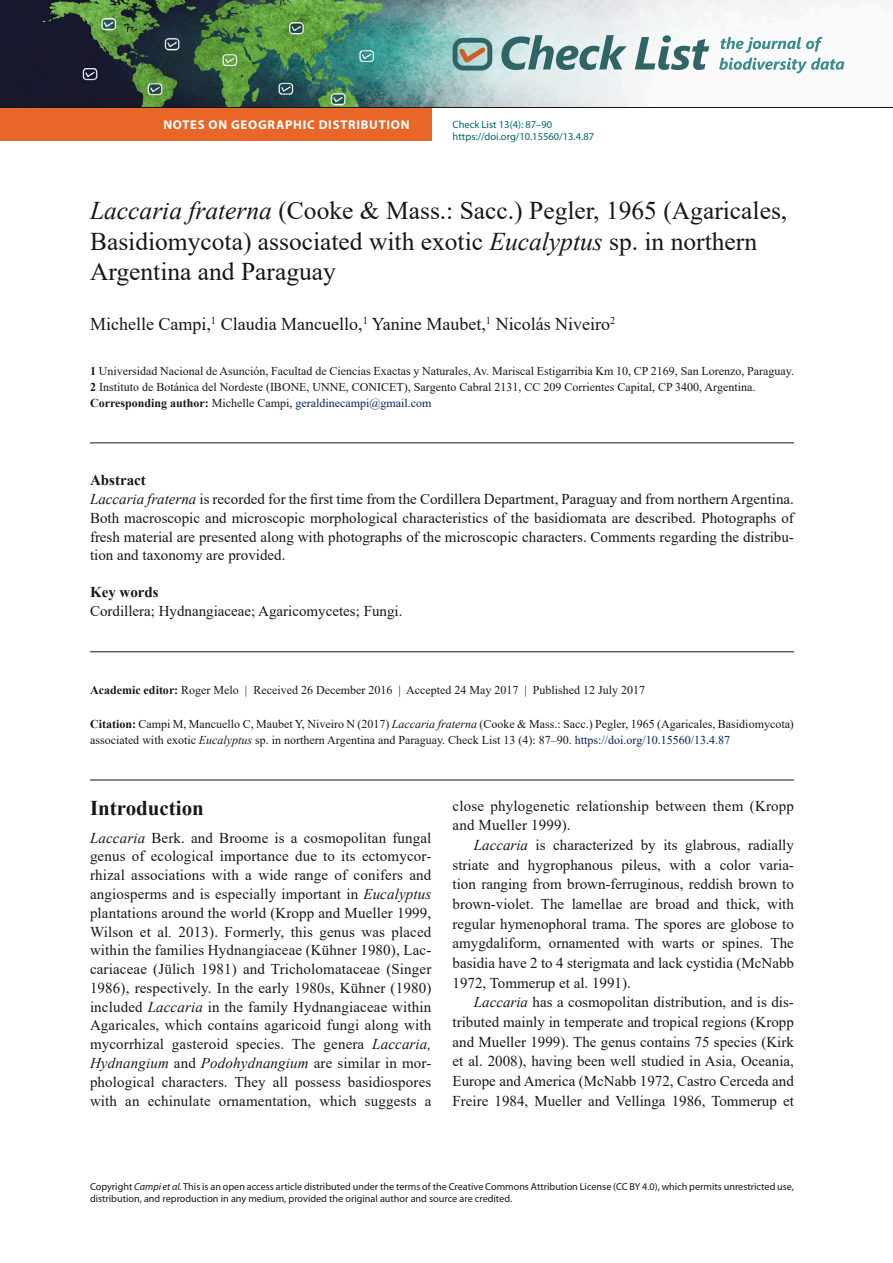
<style>
.page{position:relative;width:893px;height:1263px;background:#fff}
.page>*{position:absolute;margin:0;border:0;box-sizing:border-box;transform-origin:0 0}
.N_title{font:25.5px/30.6px "Times New Roman";color:#171715}
.N_Head{font:700 21px "Times New Roman";color:#171715}
.N_authors{font:18px "Times New Roman";color:#171715}
.N_body_nind{font:15px/18.8px "Times New Roman";letter-spacing:.01em;color:#171715;text-align:justify}
.N_body_i{font:15px/19.6px "Times New Roman";color:#171715;text-align:justify}
.N_abstract_txt{font:15px/18.8px "Times New Roman";color:#171715;text-align:justify}
.N_keywords_txt{font:15px "Times New Roman";color:#171715}
.N_abstract{font:700 15px "Times New Roman";color:#171715}
.N_keywords{font:700 15px "Times New Roman";color:#171715}
.t1{font:700 12.75px "Myriad Pro";letter-spacing:.06em;color:#fff}
.N_citation{font:12px/15.9px "Times New Roman";color:#171715}
.N_affiliations{font:12px/15.9px "Times New Roman";color:#171715}
.N_publ_data{font:12px "Times New Roman";color:#171715}
.N_Corresponding_auth{font:12px "Times New Roman";color:#00235b}
.t2{font:10.5px/12.8px "Myriad Pro";color:#006768}
.copyright{font:10.2px/12.3px "Myriad Pro";color:#171715}
.s1{font-style:italic}
.s2{font-weight:700}
.s3{font-weight:700;color:#171715}
.s4{color:#171715}
.s5{color:#00235b}
</style>
<div class="page">
<img style="left:0;top:0;width:893px;height:107px">
<svg style="left:453px;top:38px;width:39px;height:33px"></svg>
<svg style="left:501px;top:35px;width:126px;height:35px;background:#96b3b4"></svg>
<svg style="left:635px;top:35px;width:74px;height:35px"></svg>
<svg style="left:719px;top:37px;width:125px;height:36px"></svg>
<hr style="left:90px;top:443px;width:704px;height:1px;background:#171715">
<hr style="left:90px;top:651px;width:704px;height:1px;background:#171715">
<hr style="left:90px;top:780px;width:704px;height:1px;background:#171715">
<div style="left:0;top:108px;width:431px;height:32px;background:#e96628"></div>
<hr style="left:0;top:107px;width:893px;height:1px;background:#171715">
<p class="t1" style="left:163px;top:116px;width:248px">NOTES ON GEOGRAPHIC DISTRIBUTION</p>
<p class="t2" style="left:453px;top:117px;width:143px">Check List 13(4): 87–90 https://doi.org/10.15560/13.4.87</p>
<p class="N_title" style="left:90px;top:195px;width:699px"><span class="s1">Laccaria fraterna</span> (Cooke &amp; Mass.: Sacc.) Pegler, 1965 (Agaricales,<br>Basidiomycota) associated with exotic <span class="s1">Eucalyptus</span> sp. in northern<br>Argentina and Paraguay</p>
<p class="N_authors" style="left:90px;top:312px;width:527px">Michelle Campi,<sup>1</sup> Claudia Mancuello,<sup>1</sup> Yanine Maubet,<sup>1</sup> Nicolás Niveiro<sup>2</sup></p>
<p class="N_affiliations" style="left:90px;top:363px;width:705px"><span class="s2">1</span> Universidad Nacional de Asunción, Facultad de Ciencias Exactas y Naturales, Av. Mariscal Estigarribia Km 10, CP 2169, San Lorenzo, Paraguay.<br><span class="s2">2</span> Instituto de Botánica del Nordeste (IBONE, UNNE, CONICET), Sargento Cabral 2131, CC 209 Corrientes Capital, CP 3400, Argentina.</p>
<p class="N_Corresponding_auth" style="left:90px;top:394px;width:343px"><span class="s3">Corresponding author:</span> <span class="s4">Michelle Campi,</span> geraldinecampi@gmail.com</p>
<p class="N_abstract" style="left:90px;top:470px;width:57px">Abstract</p>
<p class="N_abstract_txt" style="left:90px;top:489px;width:705px"><span class="s1">Laccaria fraterna</span> is recorded for the first time from the Cordillera Department, Paraguay and from northern Argentina.<br>Both macroscopic and microscopic morphological characteristics of the basidiomata are described. Photographs of fresh material are presented along with photographs of the microscopic characters. Comments regarding the distribu&shy;tion and taxonomy are provided.</p>
<p class="N_keywords" style="left:90px;top:581px;width:70px">Key words</p>
<p class="N_keywords_txt" style="left:90px;top:600px;width:314px">Cordillera; Hydnangiaceae; Agaricomycetes; Fungi.</p>
<p class="N_publ_data" style="left:90px;top:681px;width:557px"><span class="s2">Academic editor:</span> Roger Melo | Received 26 December 2016 | Accepted 24 May 2017 | Published 12 July 2017</p>
<p class="N_citation" style="left:90px;top:715px;width:705px"><span class="s2">Citation:</span> Campi M, Mancuello C, Maubet Y, Niveiro N (2017) <span class="s1">Laccaria fraterna</span> (Cooke &amp; Mass.: Sacc.) Pegler, 1965 (Agaricales, Basidiomycota) associated with exotic <span class="s1">Eucalyptus</span> sp. in northern Argentina and Paraguay. Check List 13 (4): 87–90. <span class="s5">https://doi.org/10.15560/13.4.87</span></p>
<p class="N_Head" style="left:90px;top:793px;width:115px">Introduction</p>
<p class="N_body_nind" style="left:90px;top:828px;width:343px"><span class="s1">Laccaria</span> Berk. and Broome is a cosmopolitan fungal genus of ecological importance due to its ectomycor&shy;rhizal associations with a wide range of conifers and angiosperms and is especially important in <span class="s1">Eucalyptus </span>plantations around the world (Kropp and Mueller 1999, Wilson et al<span class="s1">.</span> 2013). Formerly, this genus was placed within the families Hydnangiaceae (Kühner 1980), Lac&shy;cariaceae (Jülich 1981) and Tricholomataceae (Singer 1986), respectively. In the early 1980s, Kühner (1980) included <span class="s1">Laccaria</span> in the family Hydnangiaceae within Agaricales, which contains agaricoid fungi along with mycorrhizal gasteroid species. The genera <span class="s1">Laccaria, Hydnangium</span> and <span class="s1">Podohydnangium</span> are similar in mor&shy;phological characters. They all possess basidiospores with an echinulate ornamentation, which suggests a</p>
<p class="N_body_nind" style="left:453px;top:795px;width:343px;line-height:19.6px">close phylogenetic relationship between them (Kropp and Mueller 1999).</p>
<p class="N_body_i" style="left:453px;top:835px;width:343px;text-indent:21px"><span class="s1">Laccaria</span> is characterized by its glabrous, radially striate and hygrophanous pileus, with a color varia&shy;tion ranging from brown-ferruginous, reddish brown to brown-violet. The lamellae are broad and thick, with regular hymenophoral trama. The spores are globose to amygdaliform, ornamented with warts or spines. The basidia have 2 to 4 sterigmata and lack cystidia (McNabb 1972, Tommerup et al. 1991).</p>
<p class="N_body_i" style="left:453px;top:992px;width:343px;text-indent:21px"><span class="s1">Laccaria</span> has a cosmopolitan distribution, and is dis&shy;tributed mainly in temperate and tropical regions (Kropp and Mueller 1999). The genus contains 75 species (Kirk et al. 2008), having been well studied in Asia, Oceania, Europe and America (McNabb 1972, Castro Cerceda and Freire 1984, Mueller and Vellinga 1986, Tommerup et</p>
<p class="copyright" style="left:90px;top:1180px;width:705px">Copyright <span class="s1">Campi et al.</span> This is an open access article distributed under the terms of the Creative Commons Attribution License (CC BY 4.0), which permits unrestricted use, distribution, and reproduction in any medium, provided the original author and source are credited.</p>
</div>
